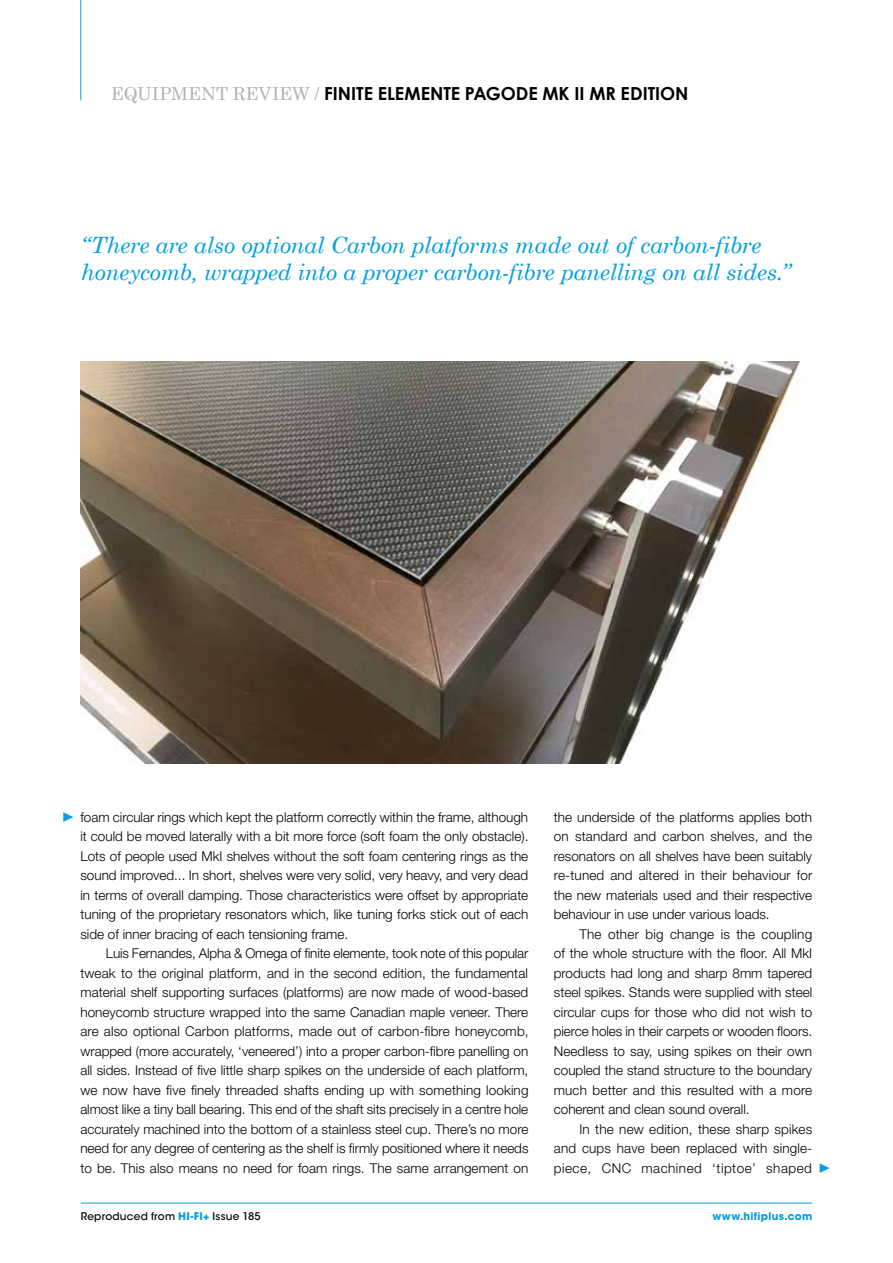
<style>
.page{position:relative;width:893px;height:1263px;background:#fff}
.page>*{position:absolute;margin:0;border:0;box-sizing:border-box;transform-origin:0 0}
.t1{font:italic 22.5px/27px "Century Schoolbook";letter-spacing:-.015em;color:#009fe3}
.t2{font:700 18px "Century Gothic";color:#000}
.t3{font:300 13.5px/19.5px "Helvetica Neue LT Std";color:#000;text-align:justify}
.t4{font:500 10.5px "ITC Avant Garde Std";letter-spacing:.02em;color:#000}
.t5{font:700 10.5px "ITC Avant Garde Std";letter-spacing:.03em;color:#009fe3}
.s1{font-family:"Century Schoolbook";font-weight:400;color:#b3b2b2}
.s2{font-weight:700;color:#009fe3}
</style>
<div class="page">
<img style="left:81px;top:361px;width:724px;height:402px">
<svg style="left:820px;top:1163px;width:10px;height:10px"></svg>
<svg style="left:63px;top:812px;width:10px;height:10px"></svg>
<hr style="left:81px;top:1203px;width:731px;height:1px;background:#009fe3">
<hr style="left:80px;top:0;width:1px;height:100px;background:#009fe3">
<h2 class="t2" style="left:111px;top:82px;width:579px"><span class="s1">EQUIPMENT REVIEW /</span> FINITE ELEMENTE PAGODE MK II MR EDITION</h2>
<h1 class="t1" style="left:81px;top:231px;width:711px">“There are also optional Carbon platforms made out of carbon-fibre honeycomb, wrapped into a proper carbon-fibre panelling on all sides.”</h1>
<p class="t3" style="left:80px;top:807px;width:449px">foam circular rings which kept the platform correctly within the frame, although it could be moved laterally with a bit more force (soft foam the only obstacle).<br>Lots of people used MkI shelves without the soft foam centering rings as the sound improved... In short, shelves were very solid, very heavy, and very dead in terms of overall damping. Those characteristics were offset by appropriate tuning of the proprietary resonators which, like tuning forks stick out of each side of inner bracing of each tensioning frame.</p>
<p class="t3" style="left:80px;top:943px;width:450px;text-indent:26px">Luis Fernandes, Alpha &amp; Omega of finite elemente, took note of this popular tweak to the original platform, and in the second edition, the fundamental material shelf supporting surfaces (platforms) are now made of wood-based honeycomb structure wrapped into the same Canadian maple veneer. There are also optional Carbon platforms, made out of carbon-fibre honeycomb, wrapped (more accurately, ‘veneered’) into a proper carbon-fibre panelling on all sides. Instead of five little sharp spikes on the underside of each platform, we now have five finely threaded shafts ending up with something looking almost like a tiny ball bearing. This end of the shaft sits precisely in a centre hole accurately machined into the bottom of a stainless steel cup. There’s no more need for any degree of centering as the shelf is firmly positioned where it needs to be. This also means no need for foam rings. The same arrangement on</p>
<p class="t3" style="left:554px;top:807px;width:260px">the underside of the platforms applies both on standard and carbon shelves, and the resonators on all shelves have been suitably re-tuned and altered in their behaviour for the new materials used and their respective behaviour in use under various loads.</p>
<p class="t3" style="left:554px;top:924px;width:260px;text-indent:26px">The other big change is the coupling of the whole structure with the floor. All MkI products had long and sharp 8mm tapered steel spikes. Stands were supplied with steel circular cups for those who did not wish to pierce holes in their carpets or wooden floors.<br>Needless to say, using spikes on their own coupled the stand structure to the boundary much better and this resulted with a more coherent and clean sound overall.</p>
<p class="t3" style="left:554px;top:1119px;width:260px;text-indent:26px">In the new edition, these sharp spikes and cups have been replaced with single&shy;piece, CNC machined ‘tiptoe’ shaped</p>
<p class="t4" style="left:81px;top:1210px;width:182px">Reproduced from <span class="s2">HI-FI+</span> Issue 185</p>
<p class="t5" style="left:712px;top:1210px;width:101px">www.hifiplus.com</p>
</div>
